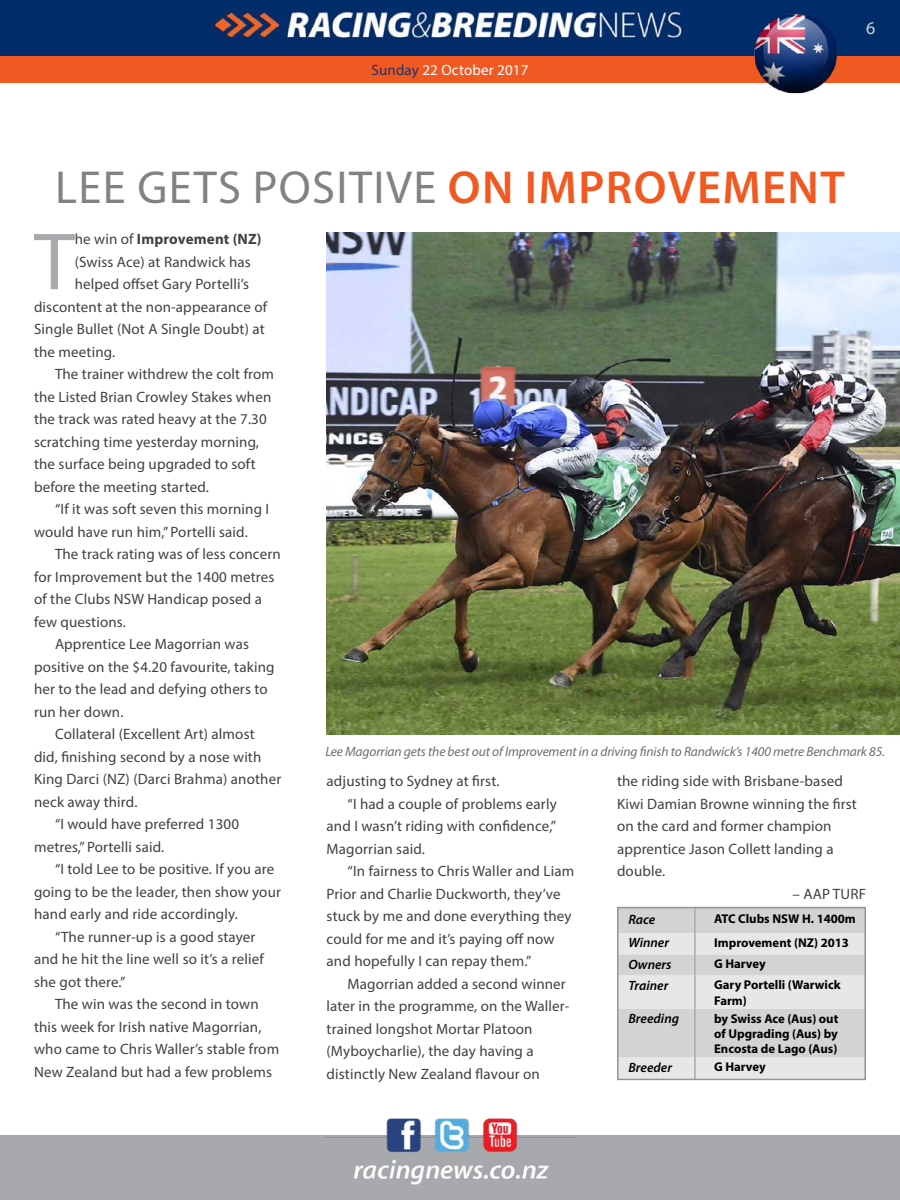
<style>
.page{position:relative;width:900px;height:1200px;background:#fff}
.page>*{position:absolute;margin:0;border:0;box-sizing:border-box;transform-origin:0 0}
.t1{font:81.75px "Myriad Pro";color:#a7a9ac}
.t2{font:46.5px "Myriad Pro";letter-spacing:.03em;color:#808285}
.t3{font:18px "Myriad Pro";color:#d1d4d4}
.t4{font:15px/22.5px "Myriad Pro";letter-spacing:.01em;color:#414042}
.t5{font:700 15px "Myriad Pro";letter-spacing:.01em;color:#414042}
.t6{font:15px "Myriad Pro";letter-spacing:.01em;color:#fff}
.t7{font:italic 13.5px "Myriad Pro";letter-spacing:-.01em;color:#6d6e71}
.t8{font:italic 600 13.5px "Myriad Pro";color:#000}
.t9{font:700 12.75px/15.3px "Myriad Pro";color:#000}
.s1{color:#203267}
.s2{font-weight:600;color:#f15922}
.s3{font-weight:400}
</style>
<div class="page">
<div style="left:0;top:1136px;width:900px;height:64px;background:#a7a9ac"></div>
<img style="left:325px;top:1118px;width:250px;height:67px">
<div style="left:0;top:56px;width:900px;height:27px;background:#f15922"></div>
<img style="left:0;top:0;width:900px;height:56px">
<img style="left:327px;top:233px;width:573px;height:502px">
<svg style="left:620px;top:910px;width:243px;height:167px;background:#dadcdd"></svg>
<hr style="left:694px;top:907px;width:2px;height:26px;background:#a7a9ac">
<hr style="left:694px;top:933px;width:2px;height:21px;background:#a7a9ac">
<hr style="left:694px;top:954px;width:2px;height:22px;background:#a7a9ac">
<hr style="left:694px;top:976px;width:2px;height:33px;background:#a7a9ac">
<hr style="left:694px;top:1009px;width:2px;height:49px;background:#a7a9ac">
<hr style="left:694px;top:1058px;width:2px;height:21px;background:#a7a9ac">
<div style="left:617px;top:907px;width:249px;height:173px;border:2px solid #939598"></div>
<img style="left:752px;top:11px;width:88px;height:83px">
<p class="t6" style="left:372px;top:61px;width:158px"><span class="s1">Sunday</span> 22 October 2017</p>
<p class="t3" style="left:866px;top:17px;width:11px">6</p>
<h2 class="t2" style="left:55px;top:159px;width:791px">LEE GETS POSITIVE <span class="s2">ON IMPROVEMENT</span></h2>
<h1 class="t1" style="left:34px;top:211px;width:42px">T</h1>
<p class="t5" style="left:75px;top:229px;width:188px"><span class="s3">he win of</span> Improvement (NZ)</p>
<p class="t4" style="left:75px;top:250px;width:178px">(Swiss Ace) at Randwick has</p>
<p class="t4" style="left:75px;top:273px;width:176px">helped offset Gary Portelli’s</p>
<p class="t4" style="left:34px;top:295px;width:235px">discontent at the non-appearance of</p>
<p class="t4" style="left:34px;top:318px;width:232px">Single Bullet (Not A Single Doubt) at</p>
<p class="t4" style="left:34px;top:340px;width:83px">the meeting.</p>
<p class="t4" style="left:55px;top:363px;width:220px">The trainer withdrew the colt from</p>
<p class="t4" style="left:34px;top:385px;width:239px">the Listed Brian Crowley Stakes when</p>
<p class="t4" style="left:34px;top:408px;width:234px">the track was rated heavy at the 7.30</p>
<p class="t4" style="left:34px;top:430px;width:227px">scratching time yesterday morning,</p>
<p class="t4" style="left:34px;top:453px;width:223px">the surface being upgraded to soft</p>
<p class="t4" style="left:34px;top:475px;width:176px">before the meeting started.</p>
<p class="t4" style="left:55px;top:498px;width:216px">“If it was soft seven this morning I</p>
<p class="t4" style="left:34px;top:520px;width:215px">would have run him,” Portelli said.</p>
<p class="t4" style="left:55px;top:543px;width:227px">The track rating was of less concern</p>
<p class="t4" style="left:34px;top:565px;width:242px">for Improvement but the 1400 metres</p>
<p class="t4" style="left:34px;top:588px;width:229px">of the Clubs NSW Handicap posed a</p>
<p class="t4" style="left:34px;top:610px;width:93px">few questions.</p>
<p class="t4" style="left:55px;top:633px;width:195px">Apprentice Lee Magorrian was</p>
<p class="t4" style="left:34px;top:655px;width:242px">positive on the $4.20 favourite, taking</p>
<p class="t4" style="left:34px;top:678px;width:235px">her to the lead and defying others to</p>
<p class="t4" style="left:34px;top:700px;width:91px">run her down.</p>
<p class="t4" style="left:55px;top:723px;width:201px">Collateral (Excellent Art) almost</p>
<p class="t4" style="left:34px;top:745px;width:229px">did, finishing second by a nose with</p>
<p class="t4" style="left:34px;top:768px;width:249px">King Darci (NZ) (Darci Brahma) another</p>
<p class="t4" style="left:34px;top:790px;width:105px">neck away third.</p>
<p class="t4" style="left:55px;top:813px;width:186px">“I would have preferred 1300</p>
<p class="t4" style="left:34px;top:835px;width:132px">metres,” Portelli said.</p>
<p class="t4" style="left:55px;top:858px;width:221px">“I told Lee to be positive. If you are</p>
<p class="t4" style="left:34px;top:880px;width:248px">going to be the leader, then show your</p>
<p class="t4" style="left:34px;top:903px;width:205px">hand early and ride accordingly.</p>
<p class="t4" style="left:55px;top:925px;width:202px">“The runner-up is a good stayer</p>
<p class="t4" style="left:34px;top:948px;width:231px">and he hit the line well so it’s a relief</p>
<p class="t4" style="left:34px;top:970px;width:93px">she got there.”</p>
<p class="t4" style="left:55px;top:993px;width:205px">The win was the second in town</p>
<p class="t4" style="left:34px;top:1015px;width:229px">this week for Irish native Magorrian,</p>
<p class="t4" style="left:34px;top:1038px;width:247px">who came to Chris Waller’s stable from</p>
<p class="t4" style="left:34px;top:1060px;width:240px">New Zealand but had a few problems</p>
<p class="t7" style="left:325px;top:743px;width:561px">Lee Magorrian gets the best out of Improvement in a driving finish to Randwick’s 1400 metre Benchmark 85.</p>
<p class="t4" style="left:327px;top:770px;width:175px">adjusting to Sydney at first.</p>
<p class="t4" style="left:348px;top:792px;width:211px">“I had a couple of problems early</p>
<p class="t4" style="left:327px;top:815px;width:231px">and I wasn’t riding with confidence,”</p>
<p class="t4" style="left:327px;top:837px;width:100px">Magorrian said.</p>
<p class="t4" style="left:348px;top:860px;width:228px">“In fairness to Chris Waller and Liam</p>
<p class="t4" style="left:327px;top:882px;width:236px">Prior and Charlie Duckworth, they’ve</p>
<p class="t4" style="left:327px;top:905px;width:247px">stuck by me and done everything they</p>
<p class="t4" style="left:327px;top:927px;width:230px">could for me and it’s paying off now</p>
<p class="t4" style="left:327px;top:950px;width:206px">and hopefully I can repay them.”</p>
<p class="t4" style="left:348px;top:972px;width:220px">Magorrian added a second winner</p>
<p class="t4" style="left:327px;top:995px;width:244px">later in the programme, on the Waller-</p>
<p class="t4" style="left:327px;top:1017px;width:207px">trained longshot Mortar Platoon</p>
<p class="t4" style="left:327px;top:1040px;width:209px">(Myboycharlie), the day having a</p>
<p class="t4" style="left:327px;top:1062px;width:215px">distinctly New Zealand flavour on</p>
<p class="t4" style="left:617px;top:770px;width:241px">the riding side with Brisbane-based<br>Kiwi Damian Browne winning the first on the card and former champion apprentice Jason Collett landing a double.</p>
<p class="t4" style="left:793px;top:882px;width:75px">– AAP TURF</p>
<p class="t8" style="left:629px;top:911px;width:28px">Race</p>
<p class="t9" style="left:714px;top:911px;width:143px">ATC Clubs NSW H. 1400m</p>
<p class="t8" style="left:629px;top:934px;width:42px">Winner</p>
<p class="t9" style="left:714px;top:935px;width:136px">Improvement (NZ) 2013</p>
<p class="t8" style="left:629px;top:956px;width:45px">Owners</p>
<p class="t9" style="left:714px;top:956px;width:53px">G Harvey</p>
<p class="t8" style="left:629px;top:977px;width:41px">Trainer</p>
<p class="t9" style="left:714px;top:977px;width:128px">Gary Portelli (Warwick<br>Farm)</p>
<p class="t8" style="left:629px;top:1010px;width:52px">Breeding</p>
<p class="t9" style="left:714px;top:1010px;width:126px;text-align:justify">by Swiss Ace (Aus) out of Upgrading (Aus) by Encosta de Lago (Aus)</p>
<p class="t8" style="left:629px;top:1059px;width:45px">Breeder</p>
<p class="t9" style="left:714px;top:1059px;width:53px">G Harvey</p>
</div>
